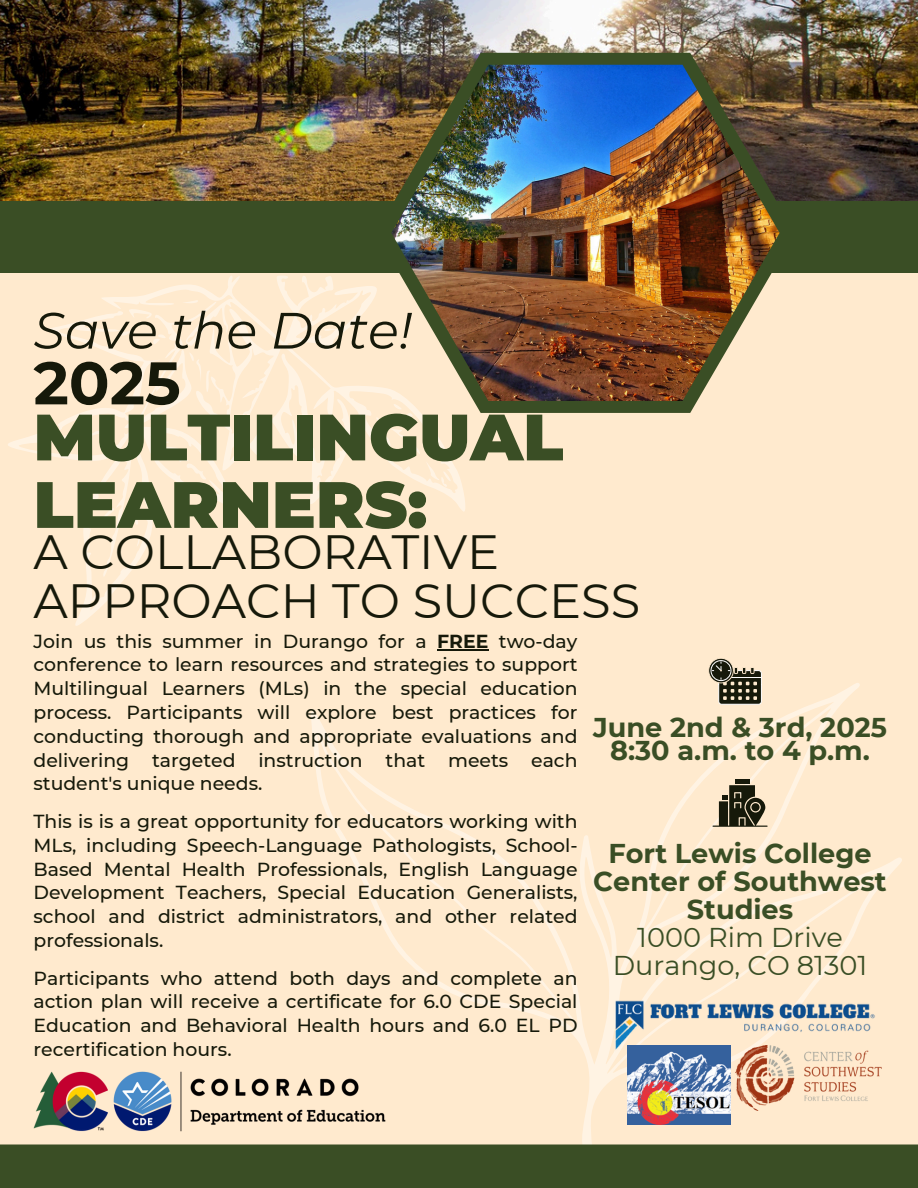
<style>
.page{position:relative;width:918px;height:1188px;background:#ffeace}
.page>*{position:absolute;margin:0;border:0;box-sizing:border-box;transform-origin:0 0}
.t1{font:900 65.4px/67.5px "Montserrat";color:#3a4e25}
.t2{font:700 60px "Montserrat";color:#16190a}
.t3{font:italic 51px "Montserrat";color:#16190a}
.t4{font:48px/49.5px "Montserrat";color:#16190a}
.t5{font:700 27.15px/28.2px "Montserrat";color:#3a4e25;text-align:center}
.t6{font:27.15px/28.2px "Montserrat";color:#3a4e25;text-align:center}
.t7{font:500 18.9px/23.9px "Montserrat";color:#16190a}
.s1{font-weight:700}
</style>
<div class="page">
<svg style="left:311px;top:683px;width:591px;height:461px"></svg>
<hr style="left:437px;top:649px;width:51px;height:2px;background:#16190a">
<img style="left:0;top:0;width:917px;height:201px">
<div style="left:0;top:201px;width:918px;height:71px;background:#3a4e25"></div>
<img style="left:376px;top:53px;width:419px;height:360px">
<img style="left:391px;top:65px;width:389px;height:336px">
<svg style="left:102px;top:275px;width:364px;height:237px"></svg>
<svg style="left:376px;top:403px;width:45px;height:51px"></svg>
<svg style="left:426px;top:460px;width:25px;height:27px"></svg>
<svg style="left:8px;top:431px;width:229px;height:195px"></svg>
<svg style="left:101px;top:507px;width:13px;height:13px"></svg>
<svg style="left:132px;top:513px;width:7px;height:12px"></svg>
<svg style="left:136px;top:535px;width:4px;height:13px"></svg>
<svg style="left:48px;top:300px;width:262px;height:180px"></svg>
<div style="left:0;top:1144px;width:918px;height:44px;background:#3a4e25"></div>
<div style="left:735px;top:779px;width:14px;height:5px;background:#16190a"></div>
<svg style="left:713px;top:785px;width:55px;height:42px"></svg>
<svg style="left:708px;top:658px;width:54px;height:47px"></svg>
<img style="left:735px;top:1053px;width:146px;height:57px">
<img style="left:33px;top:1072px;width:353px;height:60px">
<img style="left:585px;top:1001px;width:317px;height:52px">
<img style="left:628px;top:1046px;width:102px;height:79px">
<h1 class="t3" style="left:33px;top:299px;width:380px">Save the Date!</h1>
<h1 class="t2" style="left:33px;top:346px;width:149px">2025</h1>
<h1 class="t1" style="left:33px;top:403px;width:532px">MULTILINGUAL<br>LEARNERS:</h1>
<h1 class="t4" style="left:33px;top:527px;width:608px">A COLLABORATIVE<br>APPROACH TO SUCCESS</h1>
<p class="t7" style="left:33px;top:629px;width:546px">Join us this summer in Durango for a <span class="s1">FREE</span> two-day conference to learn resources and strategies to support Multilingual Learners (MLs)<br>process. Participants will<br>conducting thorough and appropriate evaluations and delivering targeted instruction<br>student's unique needs.</p>
<p class="t7" style="left:33px;top:809px;width:546px">This is is a great opportunity for educators working with MLs, including Speech-Language Pathologists, School-Based Mental Health Professionals, English Language Development Teachers, Special Education Generalists, school and district administrators,<br>professionals.</p>
<p class="t7" style="left:33px;top:966px;width:546px">Participants who attend both days and complete action plan will receive a certificate for 6.0 CDE Special Education and Behavioral Health hours and 6.0 EL PD recertification hours.</p>
<p class="t7" style="left:306px;top:676px;width:274px;text-align:right">in the special education explore best practices for</p>
<h2 class="t5" style="left:593px;top:713px;width:295px">June 2nd &amp; 3rd, 2025</h2>
<p class="t7" style="left:386px;top:748px;width:193px">that meets each</p>
<p class="t5" style="left:610px;top:737px;width:261px">8:30 a.m. to 4 p.m.</p>
<h2 class="t5" style="left:593px;top:839px;width:295px">Fort Lewis College<br>Center of Southwest</h2>
<p class="t7" style="left:395px;top:904px;width:184px">and other related</p>
<h2 class="t5" style="left:687px;top:895px;width:108px">Studies</h2>
<p class="t6" style="left:613px;top:923px;width:256px">1000 Rim Drive<br>Durango, CO 81301</p>
<p class="t7" style="left:553px;top:966px;width:26px">an</p>
</div>
